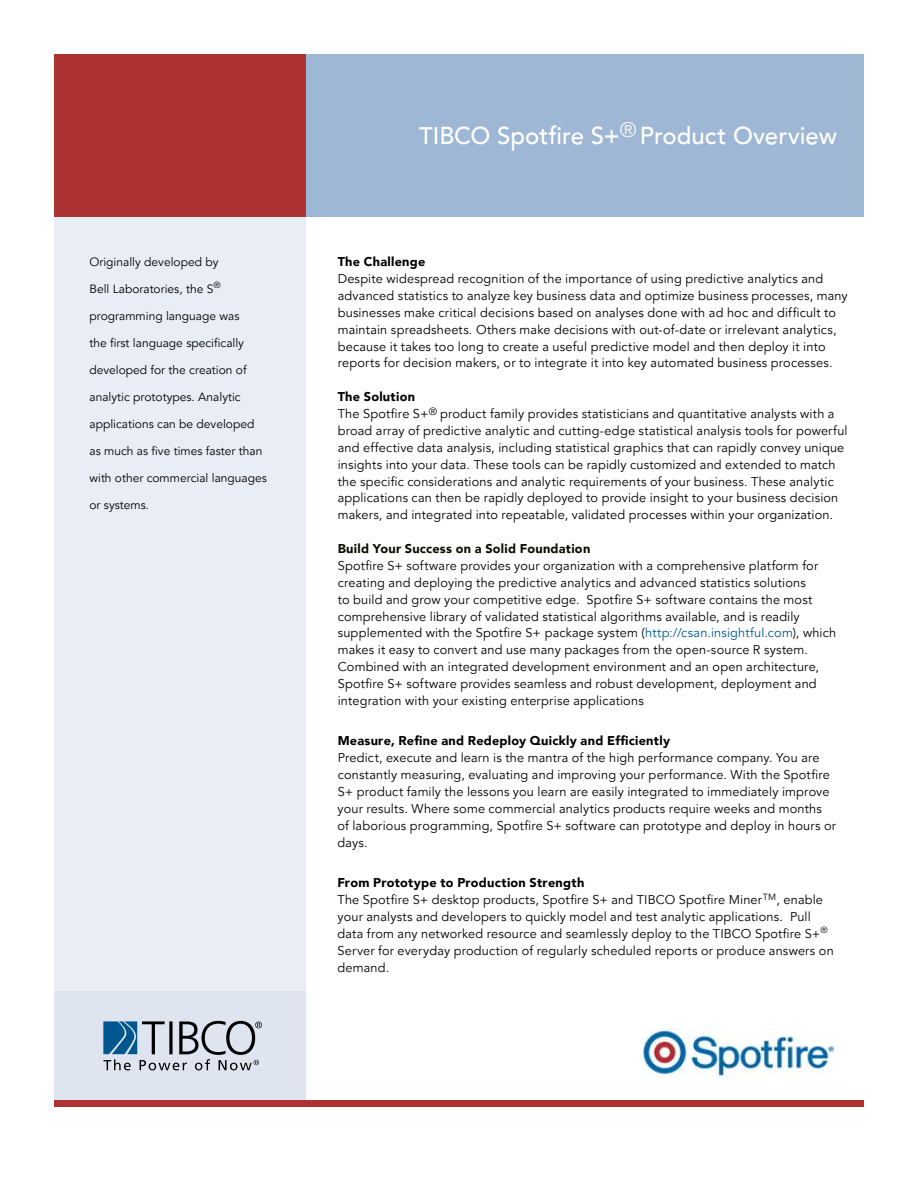
<style>
.page{position:relative;width:918px;height:1188px;background:#fff}
.page>*{position:absolute;margin:0;border:0;box-sizing:border-box;transform-origin:0 0}
.t1{font:500 24px "Avenir";color:#fff}
.t2{font:12.75px/17px "Avenir";letter-spacing:.015em;color:#000}
.t3{font:900 12.75px "Avenir";letter-spacing:.02em;color:#000}
.t4{font:900 12.75px "Avenir";letter-spacing:.02em;color:#0c0c01}
.t5{font:12px "Avenir";color:#000}
.s1{font-weight:900}
.s2{color:#00578e}
</style>
<div class="page">
<div style="left:54px;top:54px;width:251px;height:1053px;background:#e9edf5"></div>
<div style="left:54px;top:991px;width:251px;height:116px;background:#dfe5f0"></div>
<svg style="left:103px;top:1021px;width:159px;height:49px"></svg>
<div style="left:54px;top:1100px;width:810px;height:7px;background:#ac3331"></div>
<div style="left:290px;top:54px;width:574px;height:163px;background:#9eb7d4"></div>
<div style="left:54px;top:54px;width:251px;height:163px;background:#ac3331"></div>
<img style="left:642px;top:1028px;width:193px;height:48px">
<p class="t5" style="left:89px;top:255px;width:131px">Originally developed by</p>
<p class="t5" style="left:89px;top:282px;width:133px">Bell Laboratories, the S<sup>®</sup></p>
<p class="t5" style="left:89px;top:309px;width:151px">programming language was</p>
<p class="t5" style="left:89px;top:336px;width:156px">the first language specifically</p>
<p class="t5" style="left:89px;top:363px;width:159px">developed for the creation of</p>
<p class="t5" style="left:89px;top:390px;width:153px">analytic prototypes. Analytic</p>
<p class="t5" style="left:89px;top:417px;width:166px">applications can be developed</p>
<p class="t5" style="left:89px;top:444px;width:174px">as much as five times faster than</p>
<p class="t5" style="left:89px;top:471px;width:179px">with other commercial languages</p>
<p class="t5" style="left:89px;top:498px;width:61px">or systems.</p>
<h1 class="t1" style="left:419px;top:122px;width:419px">TIBCO Spotfire S+<sup>®</sup> Product Overview</h1>
<p class="t3" style="left:338px;top:254px;width:89px">The Challenge</p>
<p class="t2" style="left:338px;top:271px;width:511px">Despite widespread recognition of the importance of using predictive analytics and advanced statistics to analyze key business data and optimize business processes, many businesses make critical decisions based on analyses done with ad hoc and difficult to maintain spreadsheets. Others make decisions with out-of-date or irrelevant analytics, because it takes too long to create a useful predictive model and then deploy it into reports for decision makers, or to integrate it into key automated business processes.</p>
<p class="t2" style="left:338px;top:389px;width:511px"><span class="s1">The Solution<br></span>The Spotfire S+<sup>®</sup> product family provides statisticians and quantitative analysts with a broad array of predictive analytic and cutting-edge statistical analysis tools for powerful and effective data analysis, including statistical graphics that can rapidly convey unique insights into your data. These tools can be rapidly customized and extended to match the specific considerations and analytic requirements of your business. These analytic applications can then be rapidly deployed to provide insight to your business decision makers, and integrated into repeatable, validated processes within your organization.</p>
<p class="t4" style="left:338px;top:541px;width:254px">Build Your Success on a Solid Foundation</p>
<p class="t2" style="left:338px;top:557px;width:500px">Spotfire S+ software provides your organization with a comprehensive platform for creating and deploying the predictive analytics and advanced statistics solutions<br>to build and grow your competitive edge. Spotfire S+ software contains the most comprehensive library of validated statistical algorithms available, and is readily supplemented with the Spotfire S+ package system (<span class="s2">http://csan.insightful.com</span>), which makes it easy to convert and use many packages from the open-source R system.<br>Combined with an integrated development environment and an open architecture, Spotfire S+ software provides seamless and robust development, deployment and integration with your existing enterprise applications</p>
<p class="t3" style="left:338px;top:733px;width:334px">Measure, Refine and Redeploy Quickly and Efficiently</p>
<p class="t2" style="left:338px;top:750px;width:500px">Predict, execute and learn is the mantra of the high performance company. You are constantly measuring, evaluating and improving your performance. With the Spotfire S+ product family the lessons you learn are easily integrated to immediately improve your results. Where some commercial analytics products require weeks and months of laborious programming, Spotfire S+ software can prototype and deploy in hours or days.</p>
<p class="t2" style="left:337px;top:875px;width:498px"><span class="s1">From Prototype to Production Strength<br></span>The Spotfire S+ desktop products, Spotfire S+ and TIBCO Spotfire Miner<sup>TM</sup>, enable your analysts and developers to quickly model and test analytic applications. Pull data from any networked resource and seamlessly deploy to the TIBCO Spotfire S+<sup>® </sup>Server for everyday production of regularly scheduled reports or produce answers on demand.</p>
</div>
